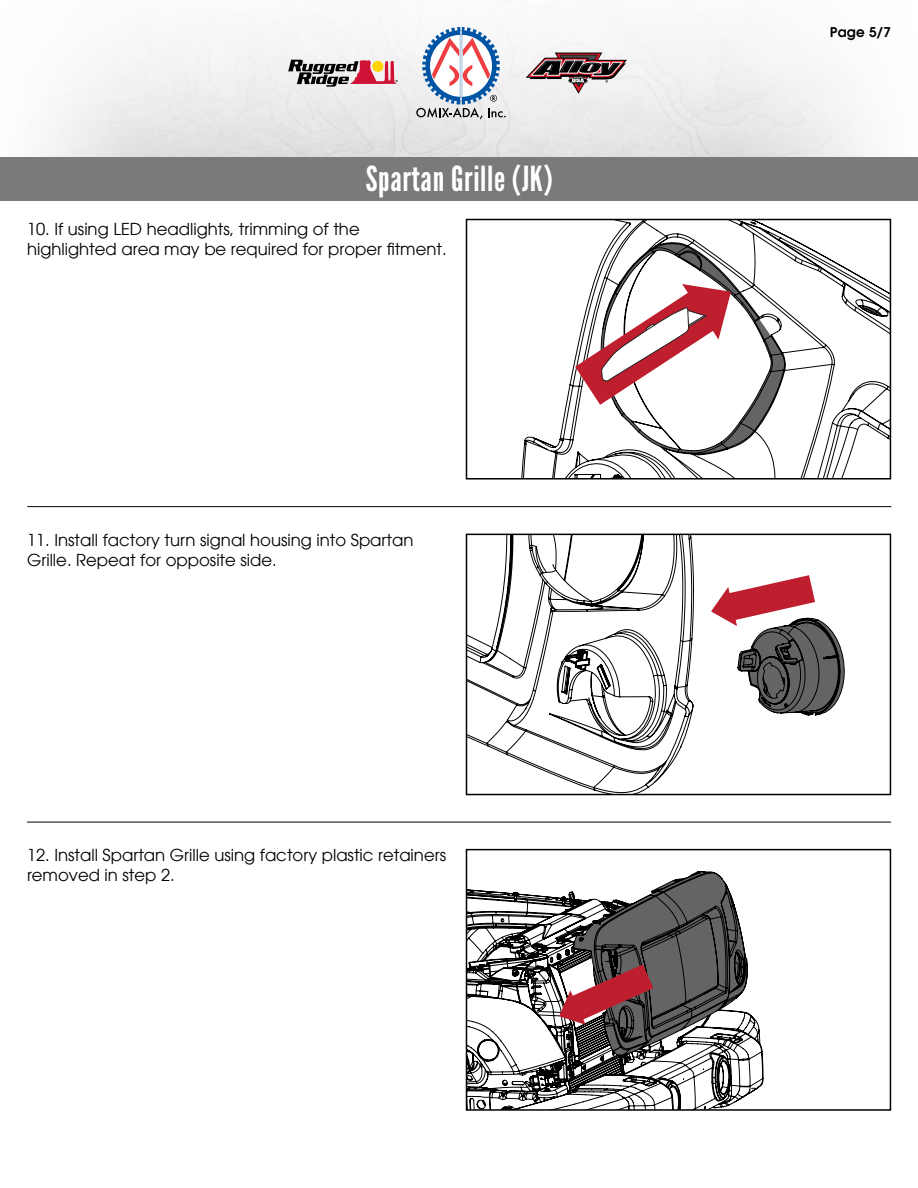
<style>
.page{position:relative;width:918px;height:1188px;background:#fff}
.page>*{position:absolute;margin:0;border:0;box-sizing:border-box;transform-origin:0 0}
.t1{font:34.5px "League Gothic";letter-spacing:.02em;color:#fff}
.t2{font:16.5px/19.8px "Avant Garde LT";color:#000}
.t3{font:600 13.5px "Avant Garde LT";color:#000}
</style>
<div class="page">
<svg style="left:416px;top:27px;width:90px;height:92px"></svg>
<svg style="left:526px;top:53px;width:101px;height:41px"></svg>
<svg style="left:288px;top:60px;width:110px;height:27px"></svg>
<div style="left:1px;top:157px;width:917px;height:44px;background:#7a797b"></div>
<svg style="left:521px;top:222px;width:367px;height:255px"></svg>
<svg style="left:575px;top:243px;width:210px;height:211px"></svg>
<div style="left:466px;top:219px;width:425px;height:261px;border:2px solid #000"></div>
<hr style="left:27px;top:506px;width:864px;height:1px;background:#000">
<svg style="left:469px;top:871px;width:294px;height:237px"></svg>
<svg style="left:559px;top:872px;width:189px;height:183px"></svg>
<div style="left:466px;top:849px;width:425px;height:262px;border:2px solid #000"></div>
<svg style="left:469px;top:537px;width:376px;height:255px"></svg>
<svg style="left:711px;top:575px;width:133px;height:140px"></svg>
<div style="left:466px;top:534px;width:425px;height:261px;border:2px solid #000"></div>
<hr style="left:27px;top:822px;width:864px;height:1px;background:#000">
<h1 class="t1" style="left:366px;top:159px;width:189px">Spartan Grille (JK)</h1>
<p class="t2" style="left:27px;top:219px;width:421px">10. If using LED headlights, trimming of the highlighted area may be required for proper fitment.</p>
<p class="t2" style="left:27px;top:530px;width:388px">11. Install factory turn signal housing into Spartan<br>Grille. Repeat for opposite side.</p>
<p class="t2" style="left:27px;top:845px;width:421px">12. Install Spartan Grille using factory plastic retainers removed in step 2.</p>
<p class="t3" style="left:830px;top:23px;width:63px">Page 5/7</p>
</div>
